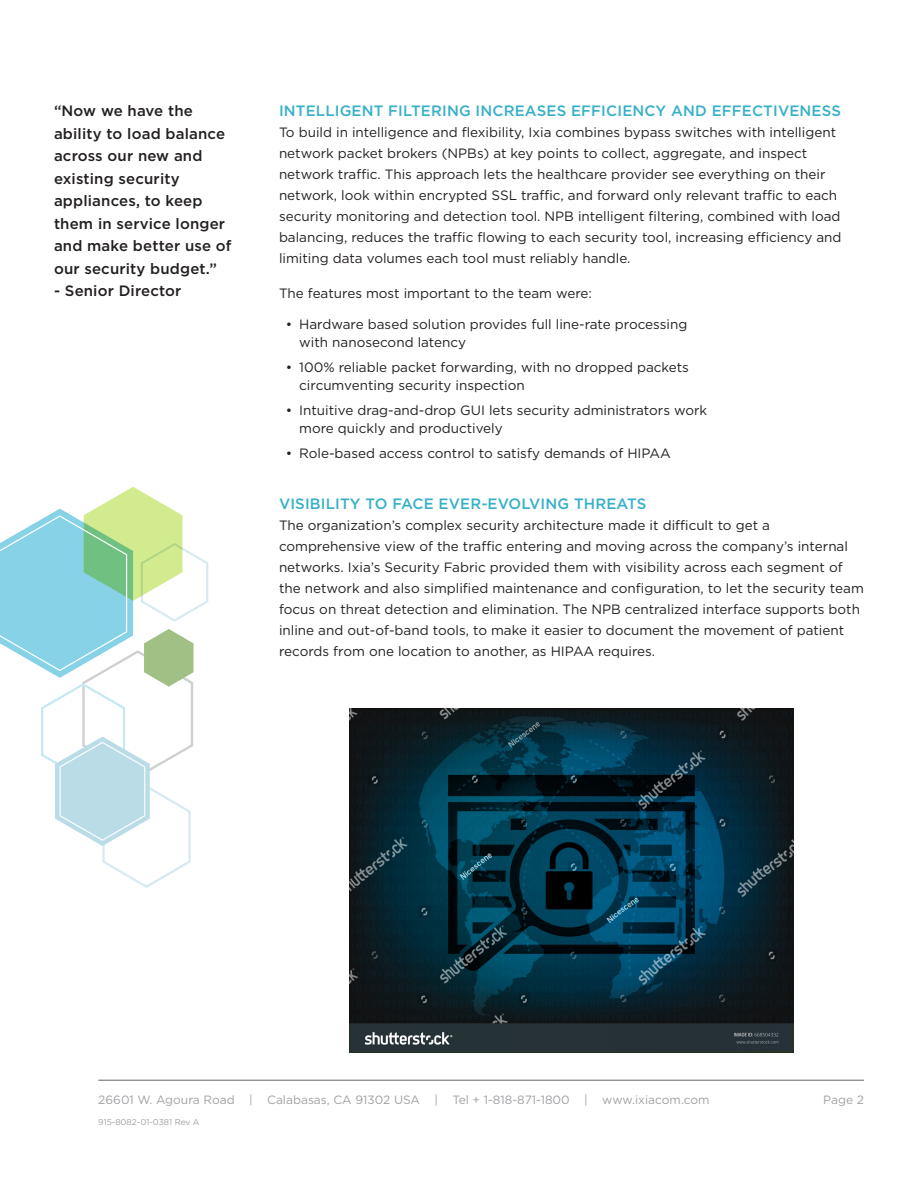
<style>
.page{position:relative;width:918px;height:1188px;background:#fff}
.page>*{position:absolute;margin:0;border:0;box-sizing:border-box;transform-origin:0 0}
.sidebar_quote_or_cal{font:500 15px/22.5px "Gotham";letter-spacing:.01em;color:#231f20}
.headline_-_level_1{font:500 15px "Gotham";letter-spacing:.01em;color:#37b0c9}
.body_copy{font:13.5px/21px "Gotham";color:#231f20}
.t1{font:12px "Gotham";color:#9fa1a4}
.t2{font:8.4px "Gotham";color:#9fa1a4}
</style>
<div class="page">
<svg style="left:0;top:487px;width:209px;height:401px"></svg>
<hr style="left:98px;top:1080px;width:766px;height:1px;background:#606369">
<svg style="left:352px;top:712px;width:439px;height:338px;background:#0a2c3a"></svg>
<p class="sidebar_quote_or_cal" style="left:54px;top:100px;width:179px">“Now we have the ability to load balance across our new and existing security appliances, to keep them in service longer and make better use of our security budget.”</p>
<p class="sidebar_quote_or_cal" style="left:54px;top:280px;width:129px">- Senior Director</p>
<p class="headline_-_level_1" style="left:279px;top:101px;width:564px">INTELLIGENT FILTERING INCREASES EFFICIENCY AND EFFECTIVENESS</p>
<p class="body_copy" style="left:279px;top:122px;width:564px">To build in intelligence and flexibility, Ixia combines bypass switches with intelligent network packet brokers (NPBs) at key points to collect, aggregate, and inspect network traffic. This approach lets the healthcare provider see everything on their network, look within encrypted SSL traffic, and forward only relevant traffic to each security monitoring and detection tool. NPB intelligent filtering, combined with load balancing, reduces the traffic flowing to each security tool, increasing efficiency and limiting data volumes each tool must reliably handle.</p>
<p class="body_copy" style="left:279px;top:282px;width:314px">The features most important to the team were:</p>
<p class="body_copy" style="left:299px;top:315px;width:390px;line-height:18px;text-indent:-14px">• Hardware based solution provides full line-rate processing with nanosecond latency</p>
<p class="body_copy" style="left:299px;top:358px;width:391px;line-height:18px;text-indent:-14px">• 100% reliable packet forwarding, with no dropped packets circumventing security inspection</p>
<p class="body_copy" style="left:299px;top:401px;width:410px;line-height:18px;text-indent:-14px">• Intuitive drag-and-drop GUI lets security administrators work more quickly and productively</p>
<p class="body_copy" style="left:286px;top:442px;width:386px">• Role-based access control to satisfy demands of HIPAA</p>
<p class="headline_-_level_1" style="left:279px;top:494px;width:369px">VISIBILITY TO FACE EVER-EVOLVING THREATS</p>
<p class="body_copy" style="left:279px;top:515px;width:586px">The organization’s complex security architecture made it difficult to get a comprehensive view of the traffic entering and moving across the company’s internal networks. Ixia’s Security Fabric provided them with visibility across each segment of the network and also simplified maintenance and configuration, to let the security team focus on threat detection and elimination. The NPB centralized interface supports both inline and out-of-band tools, to make it easier to document the movement of patient records from one location to another, as HIPAA requires.</p>
<p class="t1" style="left:98px;top:1092px;width:613px">26601 W. Agoura Road | Calabasas, CA 91302 USA | Tel + 1-818-871-1800 | www.ixiacom.com</p>
<p class="t2" style="left:98px;top:1117px;width:103px">915-8082-01-0381 Rev A</p>
<p class="t1" style="left:823px;top:1092px;width:42px">Page 2</p>
</div>
